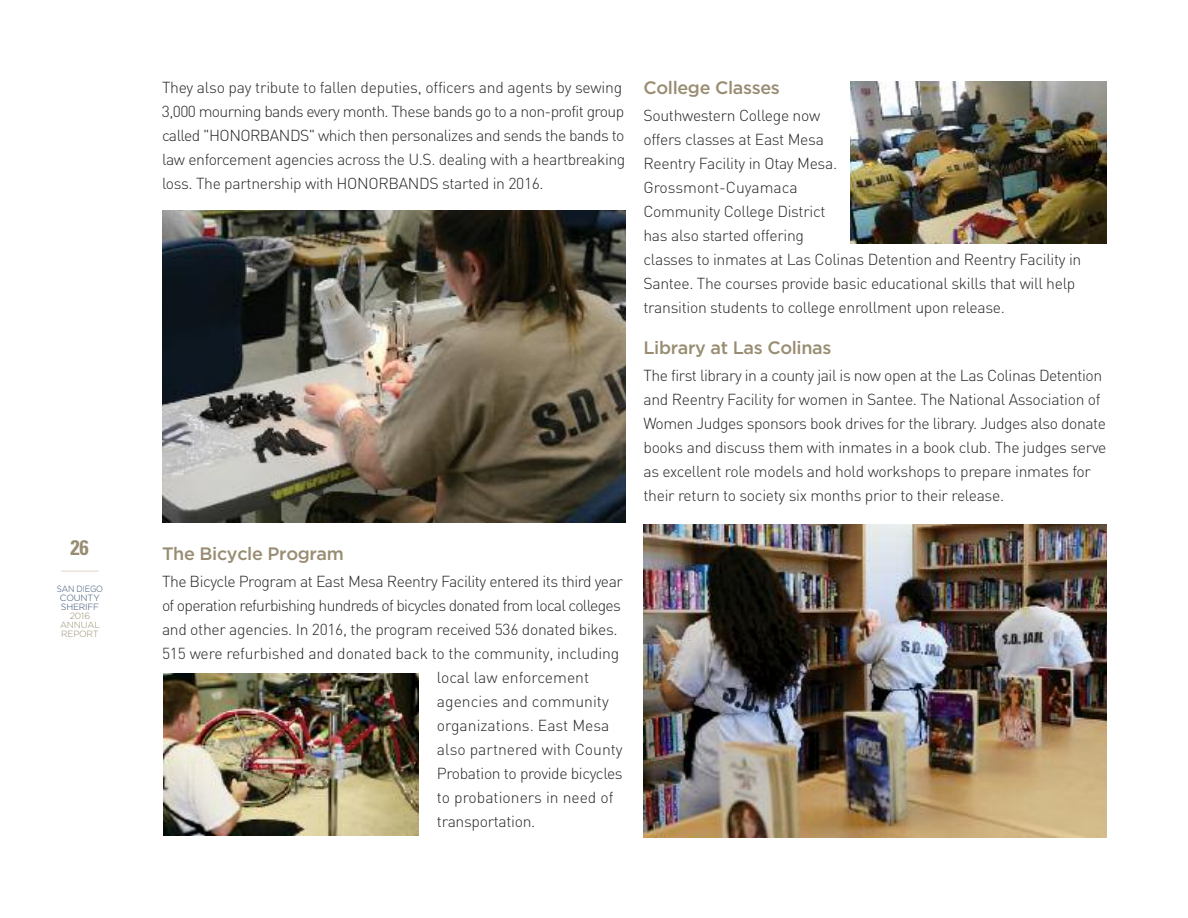
<style>
.page{position:relative;width:1188px;height:918px;background:#fff}
.page>*{position:absolute;margin:0;border:0;box-sizing:border-box;transform-origin:0 0}
.t1{font:700 condensed 21px "Univers";color:#988d72}
.t2{font:500 18px "Gotham";letter-spacing:-.02em;color:#988d72}
.t3{font:300 15.75px/24px "DIN";letter-spacing:-.02em;color:#272526}
.t4{font:300 15.75px "DIN";color:#272526}
.t5{font:300 15.75px "DIN";letter-spacing:-.045em;color:#272526}
.t6{font:300 9px/9px "Gotham";letter-spacing:-.02em;color:#304b6d;text-align:center;scale:.9 1}
.t7{font:300 9px/9px "Gotham";letter-spacing:-.02em;color:#988d72;text-align:center}
</style>
<div class="page">
<hr style="left:61px;top:571px;width:38px;height:1px;background:#e0d7c6">
<img style="left:644px;top:525px;width:463px;height:312px">
<img style="left:162px;top:210px;width:464px;height:312px">
<img style="left:850px;top:81px;width:257px;height:162px">
<img style="left:163px;top:673px;width:256px;height:163px">
<h1 class="t1" style="left:71px;top:540px;width:20px">26</h1>
<p class="t6" style="left:57px;top:584px;width:53px">SAN DIEGO<br>COUNTY<br>SHERIFF</p>
<p class="t7" style="left:60px;top:611px;width:41px">2016<br>ANNUAL<br>REPORT</p>
<p class="t3" style="left:162px;top:76px;width:465px">They also pay tribute to fallen deputies, officers and agents by sewing 3,000 mourning bands every month. These bands go to a non-profit group called "HONORBANDS" which then personalizes and sends the bands to law enforcement agencies across the U.S. dealing with a heartbreaking loss. The partnership with HONORBANDS started in 2016.</p>
<p class="t2" style="left:162px;top:543px;width:183px">The Bicycle Program</p>
<p class="t3" style="left:162px;top:569px;width:462px">The Bicycle Program at East Mesa Reentry Facility entered its third year</p>
<p class="t5" style="left:162px;top:596px;width:460px">of operation refurbishing hundreds of bicycles donated from local colleges</p>
<p class="t3" style="left:162px;top:617px;width:457px">and other agencies. In 2016, the program received 536 donated bikes.</p>
<p class="t3" style="left:162px;top:641px;width:459px">515 were refurbished and donated back to the community, including</p>
<p class="t4" style="left:437px;top:668px;width:154px">local law enforcement</p>
<p class="t4" style="left:437px;top:692px;width:173px">agencies and community</p>
<p class="t4" style="left:437px;top:716px;width:174px">organizations. East Mesa</p>
<p class="t4" style="left:437px;top:740px;width:187px">also partnered with County</p>
<p class="t3" style="left:437px;top:761px;width:187px">Probation to provide bicycles</p>
<p class="t4" style="left:437px;top:788px;width:178px">to probationers in need of</p>
<p class="t3" style="left:437px;top:809px;width:100px">transportation.</p>
<p class="t2" style="left:644px;top:78px;width:138px">College Classes</p>
<p class="t3" style="left:644px;top:104px;width:439px">Southwestern College now<br>offers classes at East Mesa<br>Reentry Facility in Otay Mesa.<br>Grossmont-Cuyamaca<br>Community College District<br>has also started offering<br>classes to inmates at Las Colinas Detention and Reentry Facility in Santee. The courses provide basic educational skills that will help transition students to college enrollment upon release.</p>
<p class="t2" style="left:644px;top:337px;width:189px">Library at Las Colinas</p>
<p class="t3" style="left:644px;top:364px;width:465px">The first library in a county jail is now open at the Las Colinas Detention and Reentry Facility for women in Santee. The National Association of Women Judges sponsors book drives for the library. Judges also donate books and discuss them with inmates in a book club. The judges serve as excellent role models and hold workshops to prepare inmates for their return to society six months prior to their release.</p>
</div>
